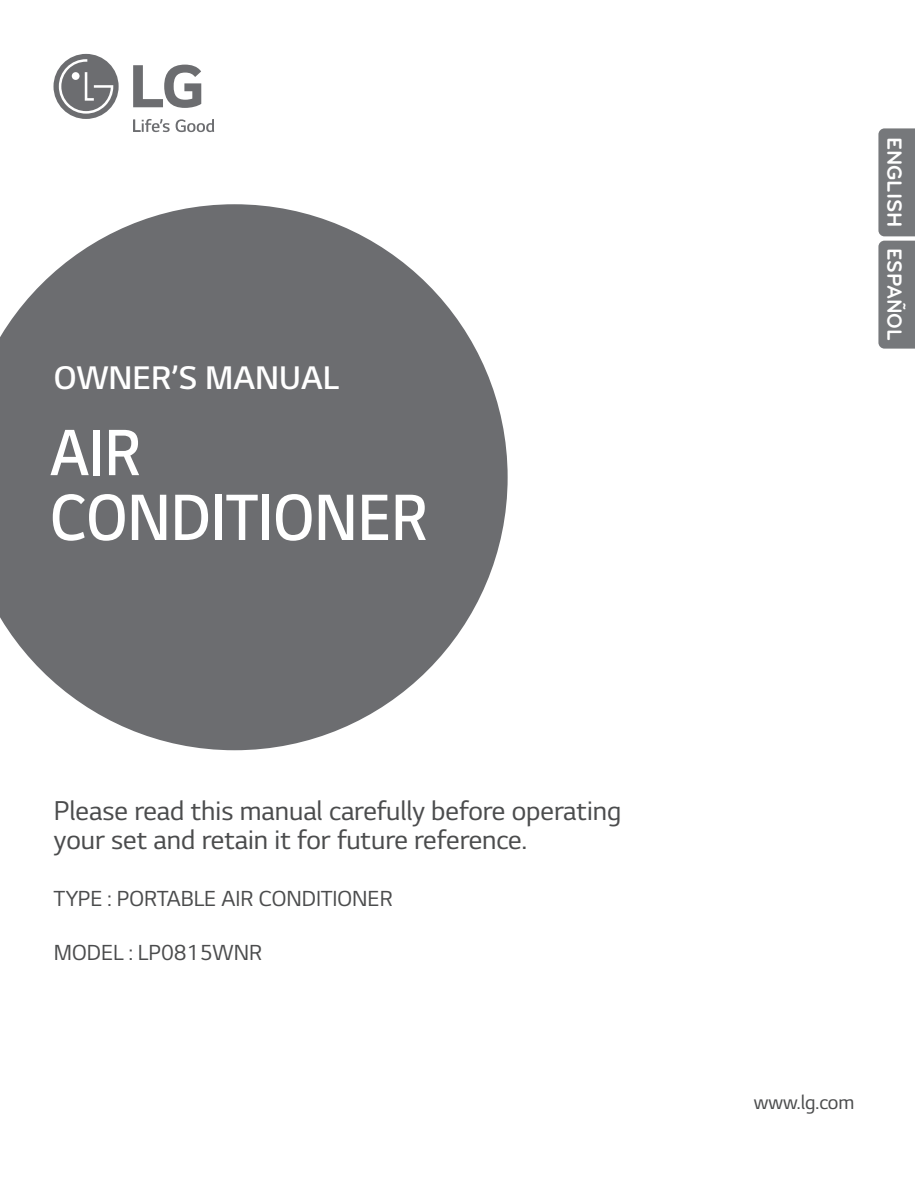
<style>
.page{position:relative;width:915px;height:1191px;background:#fff}
.page>*{position:absolute;margin:0;border:0;box-sizing:border-box;transform-origin:0 0}
.t1{font:300 68.7px/64.8px "LG Smart";color:#fff;scale:.9 1}
.t2{font:300 34.35px "LG Smart";color:#fff}
.t3{font:28.65px/28.7px "LG Smart";color:#4b4c4d}
.t4{font:22.95px "LG Smart";color:#4b4c4d}
.t5{font:700 21.3px "Bryant LG";color:#fff}
.t6{font:21px "LG Smart";color:#4b4c4d}
</style>
<div class="page">
<svg style="left:0;top:204px;width:507px;height:546px;fill:#6c6d70"></svg>
<svg style="left:53px;top:54px;width:66px;height:65px"></svg>
<svg style="left:133px;top:119px;width:36px;height:13px"></svg>
<svg style="left:175px;top:119px;width:39px;height:13px"></svg>
<svg style="left:133px;top:65px;width:68px;height:43px"></svg>
<div style="left:878px;top:128px;width:36px;height:220px;background:#76787b"></div>
<p class="t2" style="left:54px;top:357px;width:286px">OWNER’S MANUAL</p>
<h1 class="t1" style="left:50px;top:419px;width:420px">AIR<br>CONDITIONER</h1>
<p class="t3" style="left:54px;top:799px;width:568px">Please read this manual carefully before operating your set and retain it for future reference.</p>
<p class="t4" style="left:54px;top:890px;width:340px">TYPE : PORTABLE AIR CONDITIONER</p>
<p class="t4" style="left:54px;top:943px;width:210px">MODEL : LP0815WNR</p>
<p class="t5" style="left:906px;top:137px;width:205px;rotate:90deg">ENGLISH ESPAÑOL</p>
<p class="t6" style="left:753px;top:1094px;width:102px">www.lg.com</p>
</div>
